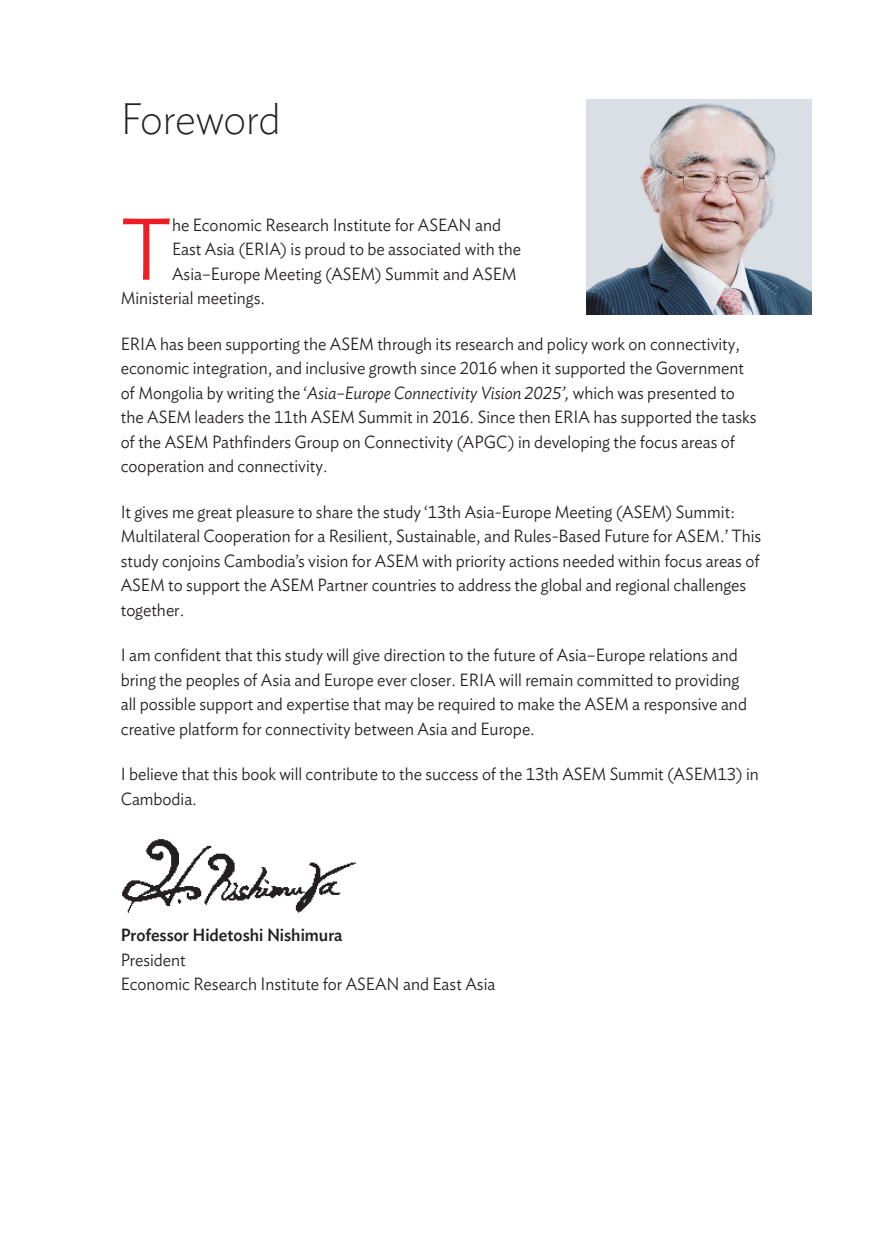
<style>
.page{position:relative;width:882px;height:1260px;background:#fff}
.page>*{position:absolute;margin:0;border:0;box-sizing:border-box;transform-origin:0 0}
.Asia-EU_Conn_Body_te{font:300 86.45px "Ideal Sans";color:#ee1d23;scale:.95 1}
.Asia-EU_Conn_Chapter{font:200 43.57px "Ideal Sans";letter-spacing:-.015em;color:#231f20;scale:.95 1}
.Asia-EU_Conn_Body_te-2{font:300 17.5px/24.5px "Ideal Sans";color:#231f20;scale:.95 1}
.s1{font-style:italic}
.s2{font-weight:500}
</style>
<div class="page">
<img style="left:122px;top:839px;width:233px;height:74px">
<img style="left:586px;top:99px;width:225px;height:216px">
<p class="Asia-EU_Conn_Chapter" style="left:121px;top:85px;width:170px">Foreword</p>
<p class="Asia-EU_Conn_Body_te" style="left:121px;top:183px;width:55px">T</p>
<p class="Asia-EU_Conn_Body_te-2" style="left:172px;top:211px;width:348px">he Economic Research Institute for ASEAN and</p>
<p class="Asia-EU_Conn_Body_te-2" style="left:172px;top:235px;width:369px">East Asia (ERIA) is proud to be associated with the</p>
<p class="Asia-EU_Conn_Body_te-2" style="left:172px;top:260px;width:364px">Asia–Europe Meeting (ASEM) Summit and ASEM</p>
<p class="Asia-EU_Conn_Body_te-2" style="left:121px;top:284px;width:153px">Ministerial meetings.</p>
<p class="Asia-EU_Conn_Body_te-2" style="left:121px;top:330px;width:671px">ERIA has been supporting the ASEM through its research and policy work on connectivity, economic integration, and inclusive growth since 2016 when it supported the Government of Mongolia by writing the ‘<span class="s1">Asia–Europe Connectivity Vision 2025’,</span> which was presented to the ASEM leaders the 11th ASEM Summit in 2016. Since then ERIA has supported the tasks of the ASEM Pathfinders Group on Connectivity (APGC) in developing the focus areas of cooperation and connectivity.</p>
<p class="Asia-EU_Conn_Body_te-2" style="left:121px;top:498px;width:676px">It gives me great pleasure to share the study ‘13th Asia-Europe Meeting (ASEM) Summit:<br>Multilateral Cooperation for a Resilient, Sustainable, and Rules-Based Future for ASEM.’ This study conjoins Cambodia’s vision for ASEM with priority actions needed within focus areas of ASEM to support the ASEM Partner countries to address the global and regional challenges together.</p>
<p class="Asia-EU_Conn_Body_te-2" style="left:121px;top:641px;width:661px">I am confident that this study will give direction to the future of Asia–Europe relations and bring the peoples of Asia and Europe ever closer. ERIA will remain committed to providing all possible support and expertise that may be required to make the ASEM a responsive and creative platform for connectivity between Asia and Europe.</p>
<p class="Asia-EU_Conn_Body_te-2" style="left:121px;top:760px;width:673px">I believe that this book will contribute to the success of the 13th ASEM Summit (ASEM13) in<br>Cambodia.</p>
<p class="Asia-EU_Conn_Body_te-2" style="left:121px;top:921px;width:396px"><span class="s2">Professor Hidetoshi Nishimura<br></span>President<br>Economic Research Institute for ASEAN and East Asia</p>
</div>
